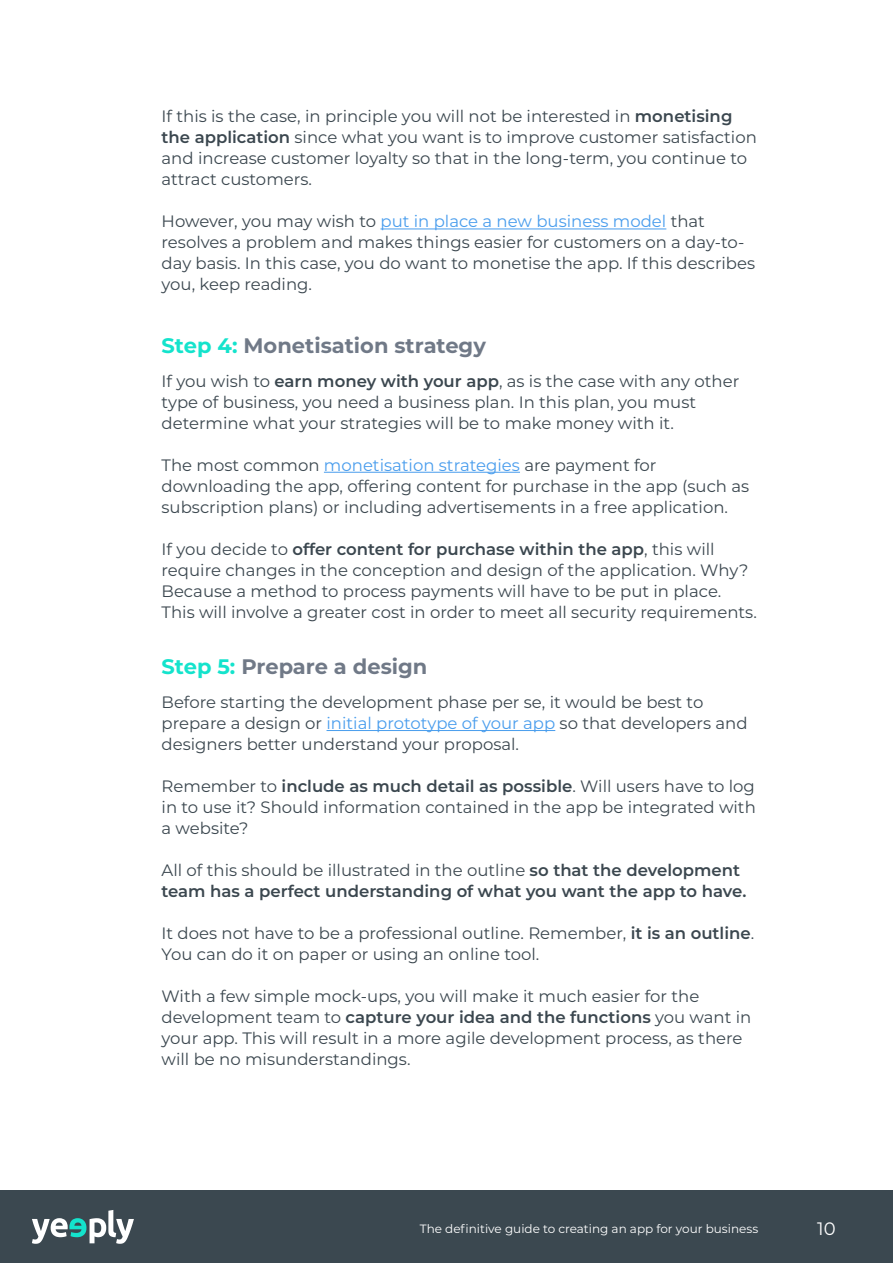
<style>
.page{position:relative;width:893px;height:1263px;background:#fff}
.page>*{position:absolute;margin:0;border:0;box-sizing:border-box;transform-origin:0 0}
.t1{font:700 21px "Montserrat";color:#707987}
.t2{font:18px "Montserrat";color:#fff}
.t3{font:16.5px/21px "Montserrat";color:#3b474f}
.t4{font:600 16.5px/21px "Montserrat";color:#3b474f}
.t5{font:12px "Montserrat";color:#fff}
.s1{font-weight:600}
.s2{color:#499ded}
.s3{color:#14e3cc}
.s4{font-weight:400}
</style>
<div class="page">
<hr style="left:380px;top:229px;width:286px;height:1px;background:#499ded">
<hr style="left:324px;top:472px;width:196px;height:1px;background:#499ded">
<hr style="left:327px;top:730px;width:228px;height:1px;background:#499ded">
<div style="left:0;top:1191px;width:893px;height:72px;background:#3b4850"></div>
<svg style="left:32px;top:1210px;width:102px;height:34px"></svg>
<p class="t3" style="left:162px;top:105px;width:597px">If this is the case, in principle you will not be interested in <span class="s1">monetising the application</span> since what you want is to improve customer satisfaction and increase customer loyalty so that in the long-term, you continue to attract customers.</p>
<p class="t3" style="left:162px;top:210px;width:595px">However, you may wish to <span class="s2">put in place a new business model</span> that resolves a problem and makes things easier for customers on a day-to&shy;day basis. In this case, you do want to monetise the app. If this describes you, keep reading.</p>
<p class="t1" style="left:162px;top:330px;width:326px"><span class="s3">Step 4:</span> Monetisation strategy</p>
<p class="t3" style="left:162px;top:370px;width:579px">If you wish to <span class="s1">earn money with your app</span>, as is the case with any other type of business, you need a business plan. In this plan, you must determine what your strategies will be to make money with it.</p>
<p class="t3" style="left:162px;top:454px;width:589px">The most common <span class="s2">monetisation strategies</span> are payment for downloading the app, offering content for purchase in the app (such as subscription plans) or including advertisements in a free application.</p>
<p class="t3" style="left:162px;top:538px;width:597px">If you decide to <span class="s1">offer content for purchase within the app</span>, this will require changes in the conception and design of the application. Why?<br>Because a method to process payments will have to be put in place.<br>This will involve a greater cost in order to meet all security requirements.</p>
<p class="t1" style="left:162px;top:651px;width:267px"><span class="s3">Step 5:</span> Prepare a design</p>
<p class="t3" style="left:162px;top:691px;width:588px">Before starting the development phase per se, it would be best to prepare a design or <span class="s2">initial prototype of your app</span> so that developers and designers better understand your proposal.</p>
<p class="t3" style="left:162px;top:775px;width:596px;text-align:justify">Remember to <span class="s1">include as much detail as possible</span>. Will users have to log in to use it? Should information contained in the app be integrated with a website?</p>
<p class="t4" style="left:162px;top:859px;width:586px"><span class="s4">All of this should be illustrated in the outline</span> so that the development team has a perfect understanding of what you want the app to have.</p>
<p class="t3" style="left:162px;top:922px;width:594px">It does not have to be a professional outline. Remember, <span class="s1">it is an outline</span>.<br>You can do it on paper or using an online tool.</p>
<p class="t3" style="left:162px;top:985px;width:591px">With a few simple mock-ups, you will make it much easier for the development team to <span class="s1">capture your idea and the functions</span> you want in your app. This will result in a more agile development process, as there will be no misunderstandings.</p>
<p class="t5" style="left:420px;top:1220px;width:340px">The definitive guide to creating an app for your business</p>
<p class="t2" style="left:817px;top:1216px;width:20px">10</p>
</div>
